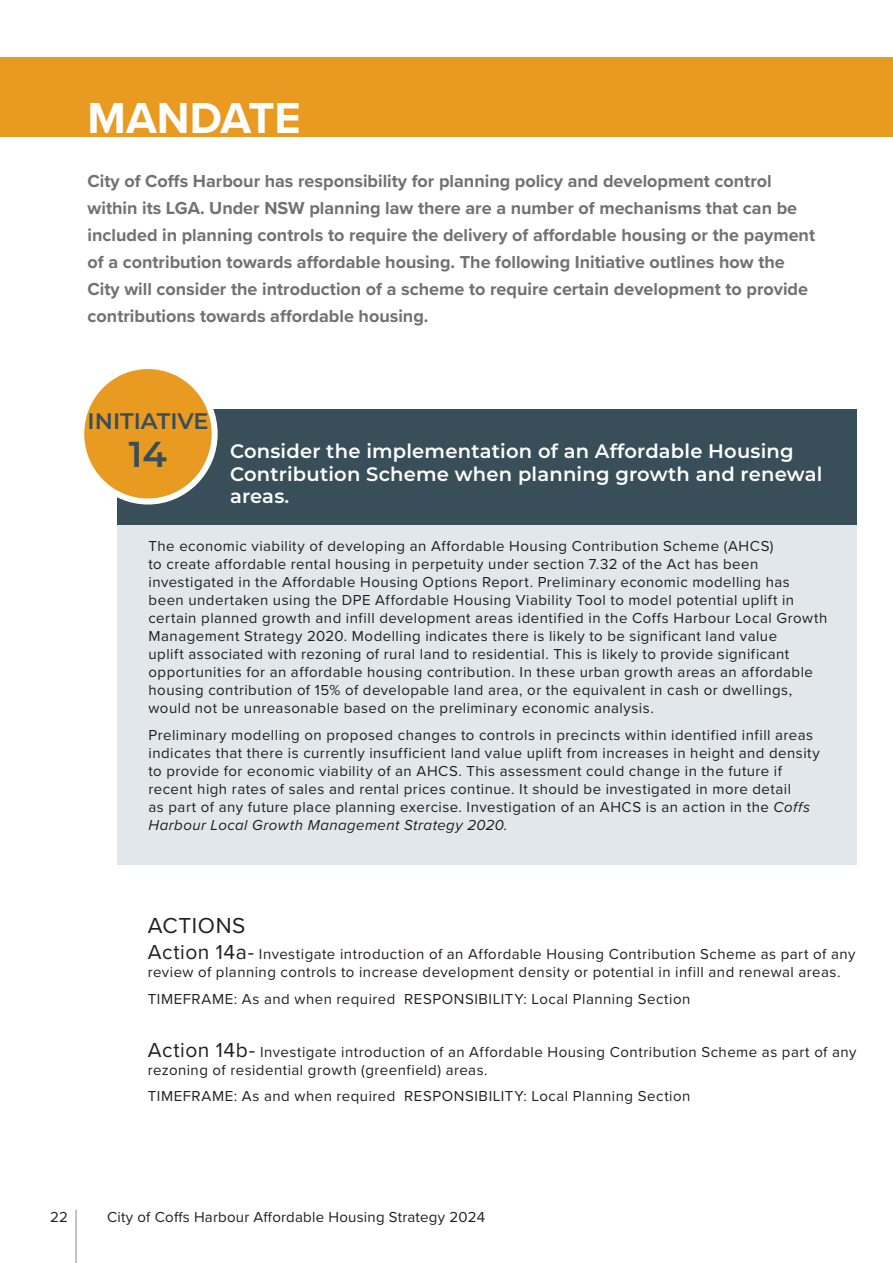
<style>
.page{position:relative;width:893px;height:1263px;background:#fff}
.page>*{position:absolute;margin:0;border:0;box-sizing:border-box;transform-origin:0 0}
.Header_1{font:700 45px "Proxima Nova";color:#fff}
.Header_5{font:600 36px "Montserrat";color:#384e59}
.Header_5-2{font:600 22.5px "Montserrat";color:#384e59}
.Body{font:22.5px "Proxima Nova";letter-spacing:.03em;color:#231f20}
.Initiative{font:600 19.5px/22.5px "Montserrat";letter-spacing:.01em;color:#fff}
.Header_4{font:700 18px/27px "Proxima Nova";color:#717074}
.Body-2{font:15px/18px "Proxima Nova";letter-spacing:.03em;color:#231f20}
.s1{font-style:italic}
.s2{font-size:21px}
</style>
<div class="page">
<hr style="left:76px;top:1210px;width:1px;height:53px;background:#8a8a8e">
<div style="left:0;top:57px;width:893px;height:80px;background:#e99a21"></div>
<div style="left:117px;top:514px;width:740px;height:351px;background:#e1e7ea"></div>
<div style="left:117px;top:409px;width:740px;height:115px;background:#384e59"></div>
<div style="left:81px;top:366px;width:134px;height:135px;background:#e99a21;border-radius:50%"></div>
<div style="left:78px;top:363px;width:140px;height:141px;border:6px solid #fff;border-radius:50%"></div>
<p class="Header_1" style="left:88px;top:84px;width:215px">MANDATE</p>
<p class="Header_4" style="left:88px;top:167px;width:729px">City of Coffs Harbour has responsibility for planning policy and development control within its LGA. Under NSW planning law there are a number of mechanisms that can be included in planning controls to require the delivery of affordable housing or the payment of a contribution towards affordable housing. The following Initiative outlines how the City will consider the introduction of a scheme to require certain development to provide contributions towards affordable housing.</p>
<p class="Header_5-2" style="left:88px;top:405px;width:123px">INITIATIVE</p>
<p class="Header_5" style="left:129px;top:429px;width:40px">14</p>
<p class="Initiative" style="left:230px;top:439px;width:594px">Consider the implementation of an Affordable Housing<br>Contribution Scheme when planning growth and renewal areas.</p>
<p class="Body-2" style="left:149px;top:537px;width:680px">The economic viability of developing an Affordable Housing Contribution Scheme (AHCS)<br>to create affordable rental housing in perpetuity under section 7.32 of the Act has been investigated in the Affordable Housing Options Report. Preliminary economic modelling has been undertaken using the DPE Affordable Housing Viability Tool to model potential uplift in certain planned growth and infill development areas identified in the Coffs Harbour Local Growth Management Strategy 2020. Modelling indicates there is likely to be significant land value<br>uplift associated with rezoning of rural land to residential. This is likely to provide significant opportunities for an affordable housing contribution. In these urban growth areas an affordable housing contribution of 15% of developable land area, or the equivalent in cash or dwellings, would not be unreasonable based on the preliminary economic analysis.</p>
<p class="Body-2" style="left:149px;top:725px;width:673px">Preliminary modelling on proposed changes to controls in precincts within identified infill areas indicates that there is currently insufficient land value uplift from increases in height and density to provide for economic viability of an AHCS. This assessment could change in the future if recent high rates of sales and rental prices continue. It should be investigated in more detail<br>as part of any future place planning exercise. Investigation of an AHCS is an action in the <span class="s1">Coffs Harbour Local Growth Management Strategy 2020.</span></p>
<p class="Body" style="left:148px;top:908px;width:99px">ACTIONS</p>
<p class="Body-2" style="left:148px;top:944px;width:709px"><span class="s2">Action 14a-</span> Investigate introduction of an Affordable Housing Contribution Scheme as part of any review of planning controls to increase development density or potential in infill and renewal areas.</p>
<p class="Body-2" style="left:148px;top:989px;width:544px">TIMEFRAME: As and when required RESPONSIBILITY: Local Planning Section</p>
<p class="Body-2" style="left:148px;top:1042px;width:710px"><span class="s2">Action 14b-</span> Investigate introduction of an Affordable Housing Contribution Scheme as part of any rezoning of residential growth (greenfield) areas.</p>
<p class="Body-2" style="left:148px;top:1086px;width:544px">TIMEFRAME: As and when required RESPONSIBILITY: Local Planning Section</p>
<p class="Body-2" style="left:50px;top:1207px;width:19px">22</p>
<p class="Body-2" style="left:107px;top:1207px;width:380px">City of Coffs Harbour Affordable Housing Strategy 2024</p>
</div>
